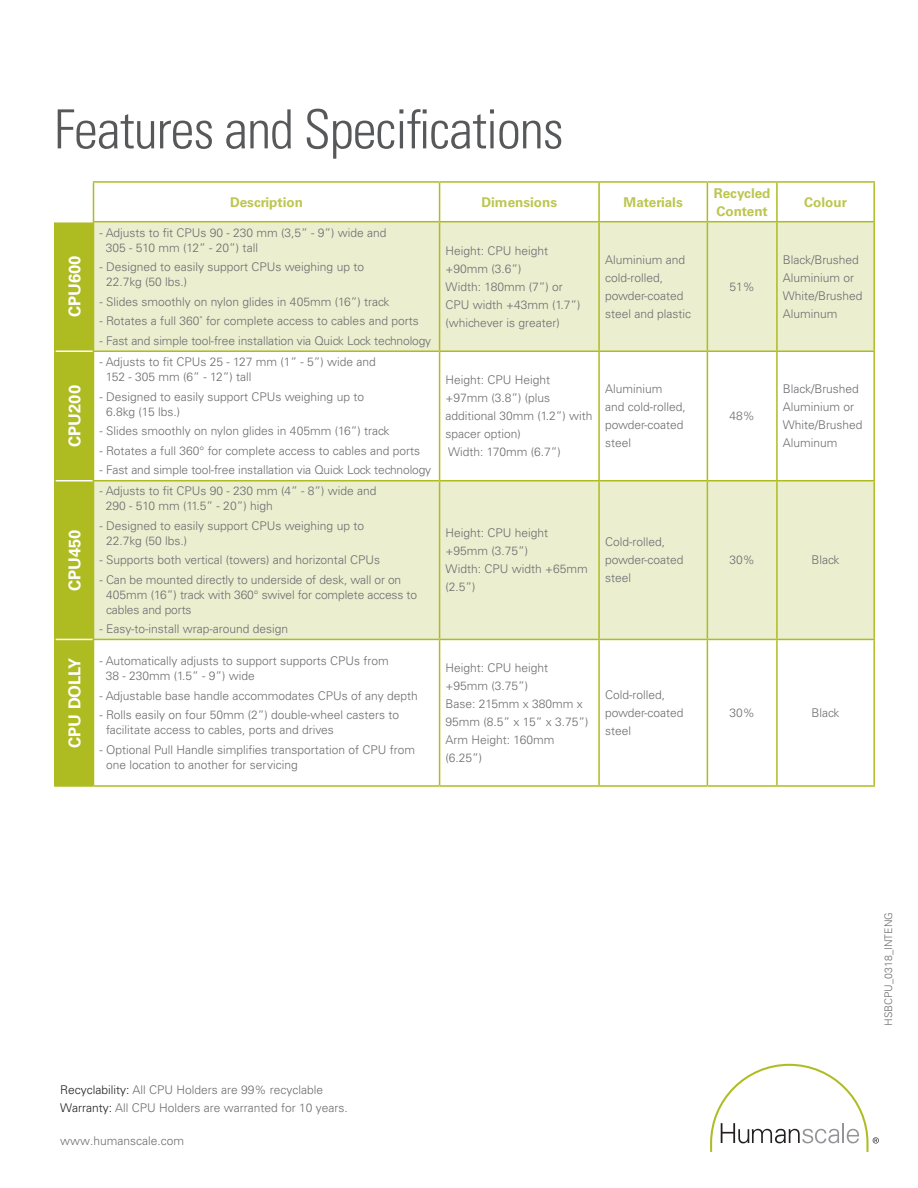
<style>
.page{position:relative;width:918px;height:1188px;background:#fff}
.page>*{position:absolute;margin:0;border:0;box-sizing:border-box;transform-origin:0 0}
.t1{font:300 condensed 54px "Univers LT Std";letter-spacing:-.02em;color:#57585a}
.t2{font:700 16.5px "Univers LT Std";color:#fff}
.t3{font:700 13.5px/18px "Univers LT Std";color:#bcc64e}
.t4{font:300 12px/18px "Univers LT Std";color:#6c6d70}
.t5{font:300 10.5px "Univers LT Std";color:#6c6d70}
.s1{color:#231f20}
.s2{font-family:"Univers LT"}
</style>
<div class="page">
<div style="left:56px;top:222px;width:37px;height:563px;background:#aebc21"></div>
<svg style="left:94px;top:222px;width:779px;height:417px;fill:#ebeecf"></svg>
<hr style="left:56px;top:350px;width:37px;height:2px;background:#fff">
<hr style="left:56px;top:480px;width:37px;height:2px;background:#fff">
<hr style="left:56px;top:639px;width:37px;height:1px;background:#fff">
<hr style="left:54px;top:222px;width:2px;height:129px;background:#aebc21">
<hr style="left:54px;top:351px;width:2px;height:130px;background:#aebc21">
<hr style="left:54px;top:481px;width:2px;height:158px;background:#aebc21">
<hr style="left:54px;top:639px;width:2px;height:146px;background:#aebc21">
<hr style="left:54px;top:785px;width:40px;height:2px;background:#aebc21">
<hr style="left:93px;top:181px;width:347px;height:2px;background:#aebc21">
<hr style="left:93px;top:183px;width:1px;height:38px;background:#aebc21">
<hr style="left:440px;top:181px;width:159px;height:2px;background:#aebc21">
<hr style="left:439px;top:183px;width:1px;height:38px;background:#aebc21">
<hr style="left:599px;top:181px;width:108px;height:2px;background:#aebc21">
<hr style="left:598px;top:183px;width:2px;height:38px;background:#aebc21">
<hr style="left:707px;top:181px;width:70px;height:2px;background:#aebc21">
<hr style="left:707px;top:183px;width:1px;height:38px;background:#aebc21">
<hr style="left:777px;top:181px;width:98px;height:2px;background:#aebc21">
<hr style="left:776px;top:183px;width:2px;height:38px;background:#aebc21">
<hr style="left:873px;top:183px;width:2px;height:38px;background:#aebc21">
<hr style="left:93px;top:221px;width:347px;height:1px;background:#aebc21">
<hr style="left:93px;top:222px;width:1px;height:128px;background:#aebc21">
<hr style="left:440px;top:221px;width:159px;height:1px;background:#aebc21">
<hr style="left:439px;top:222px;width:1px;height:128px;background:#aebc21">
<hr style="left:599px;top:221px;width:108px;height:1px;background:#aebc21">
<hr style="left:598px;top:222px;width:2px;height:128px;background:#aebc21">
<hr style="left:707px;top:221px;width:70px;height:1px;background:#aebc21">
<hr style="left:707px;top:222px;width:1px;height:128px;background:#aebc21">
<hr style="left:777px;top:221px;width:98px;height:1px;background:#aebc21">
<hr style="left:776px;top:222px;width:2px;height:128px;background:#aebc21">
<hr style="left:873px;top:222px;width:2px;height:128px;background:#aebc21">
<hr style="left:93px;top:480px;width:347px;height:2px;background:#aebc21">
<hr style="left:93px;top:482px;width:1px;height:157px;background:#aebc21">
<hr style="left:440px;top:480px;width:159px;height:2px;background:#aebc21">
<hr style="left:439px;top:482px;width:1px;height:157px;background:#aebc21">
<hr style="left:599px;top:480px;width:108px;height:2px;background:#aebc21">
<hr style="left:598px;top:482px;width:2px;height:157px;background:#aebc21">
<hr style="left:707px;top:480px;width:70px;height:2px;background:#aebc21">
<hr style="left:707px;top:482px;width:1px;height:157px;background:#aebc21">
<hr style="left:777px;top:480px;width:98px;height:2px;background:#aebc21">
<hr style="left:776px;top:482px;width:2px;height:157px;background:#aebc21">
<hr style="left:873px;top:482px;width:2px;height:157px;background:#aebc21">
<hr style="left:93px;top:639px;width:347px;height:1px;background:#aebc21">
<hr style="left:93px;top:640px;width:1px;height:145px;background:#aebc21">
<hr style="left:440px;top:639px;width:159px;height:1px;background:#aebc21">
<hr style="left:439px;top:640px;width:1px;height:145px;background:#aebc21">
<hr style="left:599px;top:639px;width:108px;height:1px;background:#aebc21">
<hr style="left:598px;top:640px;width:2px;height:145px;background:#aebc21">
<hr style="left:707px;top:639px;width:70px;height:1px;background:#aebc21">
<hr style="left:707px;top:640px;width:1px;height:145px;background:#aebc21">
<hr style="left:777px;top:639px;width:98px;height:1px;background:#aebc21">
<hr style="left:776px;top:640px;width:2px;height:145px;background:#aebc21">
<hr style="left:873px;top:640px;width:2px;height:145px;background:#aebc21">
<hr style="left:94px;top:785px;width:346px;height:2px;background:#aebc21">
<hr style="left:440px;top:785px;width:159px;height:2px;background:#aebc21">
<hr style="left:599px;top:785px;width:108px;height:2px;background:#aebc21">
<hr style="left:707px;top:785px;width:70px;height:2px;background:#aebc21">
<hr style="left:777px;top:785px;width:98px;height:2px;background:#aebc21">
<hr style="left:93px;top:352px;width:1px;height:128px;background:#aebc21">
<hr style="left:93px;top:350px;width:347px;height:2px;background:#aebc21">
<hr style="left:440px;top:350px;width:159px;height:2px;background:#aebc21">
<hr style="left:599px;top:350px;width:108px;height:2px;background:#aebc21">
<hr style="left:707px;top:350px;width:70px;height:2px;background:#aebc21">
<hr style="left:777px;top:350px;width:98px;height:2px;background:#aebc21">
<hr style="left:439px;top:352px;width:1px;height:128px;background:#aebc21">
<hr style="left:598px;top:352px;width:2px;height:128px;background:#aebc21">
<hr style="left:707px;top:352px;width:1px;height:128px;background:#aebc21">
<hr style="left:776px;top:352px;width:2px;height:128px;background:#aebc21">
<hr style="left:873px;top:352px;width:2px;height:128px;background:#aebc21">
<svg style="left:710px;top:1064px;width:169px;height:88px"></svg>
<h1 class="t1" style="left:54px;top:97px;width:511px">Features and Specifications</h1>
<p class="t3" style="left:230px;top:193px;width:74px">Description</p>
<p class="t3" style="left:481px;top:193px;width:77px">Dimensions</p>
<p class="t3" style="left:624px;top:193px;width:61px">Materials</p>
<p class="t3" style="left:714px;top:184px;width:58px">Recycled<br>Content</p>
<p class="t3" style="left:804px;top:193px;width:44px">Colour</p>
<h2 class="t2" style="left:65px;top:317px;width:63px;rotate:-90deg">CPU600</h2>
<h2 class="t2" style="left:65px;top:447px;width:63px;rotate:-90deg">CPU200</h2>
<h2 class="t2" style="left:65px;top:591px;width:63px;rotate:-90deg">CPU450</h2>
<p class="t4" style="left:106px;top:225px;width:282px;line-height:15px;text-indent:-6px">- Adjusts to fit CPUs 90 - 230 mm (3,5” - 9”) wide and<br>305 - 510 mm (12” - 20”) tall</p>
<p class="t4" style="left:106px;top:260px;width:259px;line-height:15px;text-indent:-7px">- Designed to easily support CPUs weighing up to<br>22.7kg (50 lbs.)</p>
<p class="t4" style="left:100px;top:293px;width:292px">- Slides smoothly on nylon glides in 405mm (16”) track</p>
<p class="t4" style="left:100px;top:312px;width:321px">- Rotates a full 360˚ for complete access to cables and ports</p>
<p class="t4" style="left:100px;top:332px;width:333px">- Fast and simple tool-free installation via Quick Lock technology</p>
<p class="t4" style="left:106px;top:355px;width:272px;line-height:15px;text-indent:-6px">- Adjusts to fit CPUs 25 - 127 mm (1” - 5”) wide and<br>152 - 305 mm (6” - 12”) tall</p>
<p class="t4" style="left:106px;top:389px;width:259px;line-height:15px;text-indent:-7px">- Designed to easily support CPUs weighing up to<br>6.8kg (15 lbs.)</p>
<p class="t4" style="left:100px;top:422px;width:292px">- Slides smoothly on nylon glides in 405mm (16”) track</p>
<p class="t4" style="left:100px;top:442px;width:322px">- Rotates a full 360° for complete access to cables and ports</p>
<p class="t4" style="left:100px;top:461px;width:333px">- Fast and simple tool-free installation via Quick Lock technology</p>
<p class="t4" style="left:106px;top:484px;width:272px;line-height:15px;text-indent:-6px">- Adjusts to fit CPUs 90 - 230 mm (4” - 8”) wide and<br>290 - 510 mm (11.5” - 20”) high</p>
<p class="t4" style="left:106px;top:518px;width:259px;line-height:15px;text-indent:-7px">- Designed to easily support CPUs weighing up to<br>22.7kg (50 lbs.)</p>
<p class="t4" style="left:100px;top:551px;width:282px">- Supports both vertical (towers) and horizontal CPUs</p>
<p class="t4" style="left:106px;top:572px;width:313px;line-height:15px;text-indent:-7px">- Can be mounted directly to underside of desk, wall or on<br>405mm (16”) track with 360° swivel for complete access to cables and ports</p>
<p class="t4" style="left:100px;top:620px;width:190px">- Easy-to-install wrap-around design</p>
<h2 class="t2" style="left:65px;top:748px;width:92px;rotate:-90deg">CPU DOLLY</h2>
<p class="t4" style="left:106px;top:654px;width:285px;line-height:15px;text-indent:-6px">- Automatically adjusts to support supports CPUs from<br>38 - 230mm (1.5” - 9”) wide</p>
<p class="t4" style="left:100px;top:687px;width:320px">- Adjustable base handle accommodates CPUs of any depth</p>
<p class="t4" style="left:106px;top:708px;width:294px;line-height:15px;text-indent:-7px">- Rolls easily on four 50mm (2”) double-wheel casters to facilitate access to cables, ports and drives</p>
<p class="t4" style="left:106px;top:742px;width:310px;line-height:15px;text-indent:-7px">- Optional Pull Handle simplifies transportation of CPU from one location to another for servicing</p>
<p class="t4" style="left:446px;top:242px;width:136px">Height: CPU height +90mm (3.6”)<br>Width: 180mm (7”) or<br>CPU width +43mm (1.7”) (whichever is greater)</p>
<p class="t4" style="left:605px;top:251px;width:88px">Aluminium and cold-rolled, powder-coated steel and plastic</p>
<p class="t4" style="left:446px;top:371px;width:149px">Height: CPU Height +97mm (3.8”) (plus additional 30mm (1.2”) with spacer option)<br>Width: 170mm (6.7”)</p>
<p class="t4" style="left:605px;top:380px;width:82px">Aluminium<br>and cold-rolled, powder-coated steel</p>
<p class="t4" style="left:446px;top:524px;width:144px">Height: CPU height +95mm (3.75”)<br>Width: CPU width +65mm (2.5”)</p>
<p class="t4" style="left:605px;top:533px;width:80px">Cold-rolled, powder-coated steel</p>
<p class="t4" style="left:446px;top:659px;width:144px">Height: CPU height +95mm (3.75”)<br>Base: 215mm x 380mm x<br>95mm (8.5” x 15” x 3.75”)<br>Arm Height: 160mm (6.25”)</p>
<p class="t4" style="left:605px;top:686px;width:80px">Cold-rolled, powder-coated steel</p>
<p class="t4" style="left:729px;top:278px;width:27px">51%</p>
<p class="t4" style="left:729px;top:407px;width:27px">48%</p>
<p class="t4" style="left:783px;top:251px;width:81px">Black/Brushed<br>Aluminium or<br>White/Brushed<br>Aluminum</p>
<p class="t4" style="left:783px;top:380px;width:81px">Black/Brushed<br>Aluminium or<br>White/Brushed<br>Aluminum</p>
<p class="t4" style="left:729px;top:551px;width:27px">30%</p>
<p class="t4" style="left:812px;top:551px;width:30px">Black</p>
<p class="t4" style="left:729px;top:704px;width:27px">30%</p>
<p class="t4" style="left:812px;top:704px;width:30px">Black</p>
<p class="t4" style="left:60px;top:1081px;width:289px"><span class="s1">Recyclability:</span> All CPU Holders are 99% recyclable<br><span class="s1">Warranty:</span> All CPU Holders are warranted for 10 years.</p>
<p class="t4" style="left:60px;top:1132px;width:126px">www.humanscale.com</p>
<p class="t5" style="left:882px;top:1026px;width:115px;rotate:-90deg">HSBCPU_<span class="s2">0318</span>_INTENG</p>
</div>
